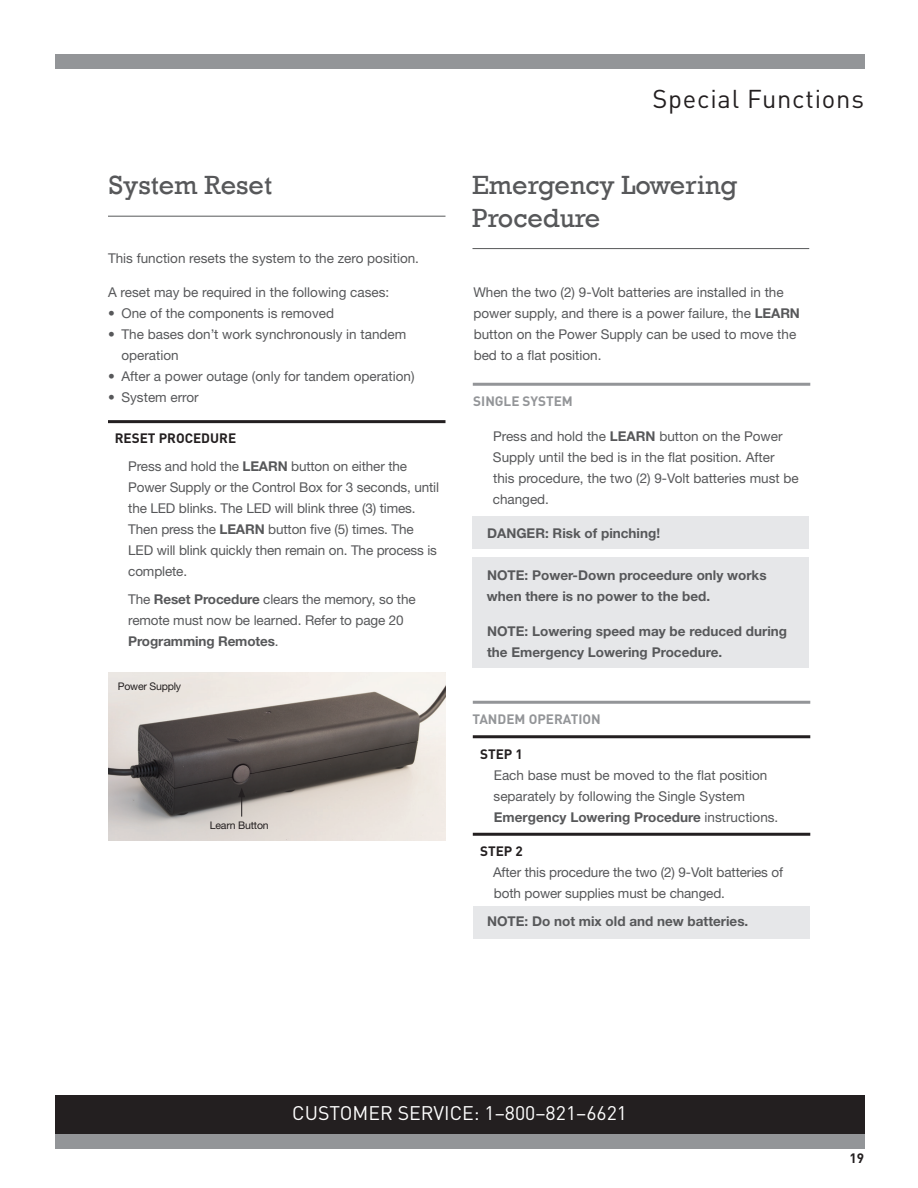
<style>
.page{position:relative;width:918px;height:1188px;background:#fff}
.page>*{position:absolute;margin:0;border:0;box-sizing:border-box;transform-origin:0 0}
.t1{font:27px/32.4px "Rockwell";color:#57585a}
.t2{font:25.5px "DIN";letter-spacing:.03em;color:#231f20}
.t3{font:19.5px "DIN";color:#fff}
.t4{font:13.5px/21px "Helvetica Neue LT Std";color:#57585a}
.t5{font:700 13.5px/21px "Helvetica Neue LT Std";color:#57585a}
.t6{font:700 13.5px "DIN";color:#939598}
.t7{font:700 13.5px "DIN";color:#231f20}
.t8{font:10.5px "Helvetica Neue LT Std";letter-spacing:-.02em;color:#231f20}
.s1{font-weight:700}
</style>
<div class="page">
<div style="left:55px;top:1111px;width:809px;height:38px;background:#939598"></div>
<div style="left:55px;top:1095px;width:809px;height:39px;background:#231f20"></div>
<div style="left:473px;top:906px;width:337px;height:33px;background:#e6e7e9"></div>
<hr style="left:108px;top:420px;width:338px;height:3px;background:#231f20">
<hr style="left:108px;top:216px;width:338px;height:1px;background:#57585a">
<hr style="left:472px;top:248px;width:337px;height:1px;background:#57585a">
<div style="left:472px;top:517px;width:337px;height:32px;background:#e6e7e9"></div>
<div style="left:472px;top:558px;width:337px;height:110px;background:#e6e7e9"></div>
<hr style="left:473px;top:383px;width:337px;height:3px;background:#939598">
<hr style="left:473px;top:701px;width:337px;height:3px;background:#939598">
<hr style="left:473px;top:735px;width:337px;height:3px;background:#231f20">
<hr style="left:473px;top:833px;width:337px;height:3px;background:#231f20">
<img style="left:108px;top:672px;width:338px;height:168px">
<svg style="left:238px;top:788px;width:7px;height:29px"></svg>
<div style="left:55px;top:54px;width:809px;height:15px;background:#939598"></div>
<h2 class="t2" style="left:652px;top:83px;width:213px">Special Functions</h2>
<h1 class="t1" style="left:109px;top:169px;width:165px">System Reset</h1>
<h1 class="t1" style="left:472px;top:169px;width:267px">Emergency Lowering<br>Procedure</h1>
<p class="t4" style="left:108px;top:247px;width:313px">This function resets the system to the zero position.</p>
<p class="t4" style="left:108px;top:282px;width:283px">A reset may be required in the following cases:</p>
<p class="t4" style="left:108px;top:303px;width:228px">• One of the components is removed</p>
<p class="t4" style="left:122px;top:324px;width:286px;text-indent:-14px">• The bases don’t work synchronously in tandem operation</p>
<p class="t4" style="left:108px;top:366px;width:308px">• After a power outage (only for tandem operation)</p>
<p class="t4" style="left:108px;top:387px;width:92px">• System error</p>
<p class="t7" style="left:115px;top:430px;width:123px">RESET PROCEDURE</p>
<p class="t4" style="left:128px;top:456px;width:312px">Press and hold the <span class="s1">LEARN</span> button on either the Power Supply or the Control Box for 3 seconds, until the LED blinks. The LED will blink three (3) times.<br>Then press the <span class="s1">LEARN</span> button five (5) times. The LED will blink quickly then remain on. The process is complete.</p>
<p class="t4" style="left:128px;top:588px;width:289px">The <span class="s1">Reset Procedure</span> clears the memory, so the remote must now be learned. Refer to page 20<br><span class="s1">Programming Remotes</span>.</p>
<p class="t8" style="left:118px;top:680px;width:65px">Power Supply</p>
<p class="t8" style="left:210px;top:819px;width:60px">Learn Button</p>
<p class="t4" style="left:473px;top:281px;width:328px">When the two (2) 9-Volt batteries are installed in the power supply, and there is a power failure, the <span class="s1">LEARN </span>button on the Power Supply can be used to move the bed to a flat position.</p>
<p class="t6" style="left:473px;top:392px;width:101px">SINGLE SYSTEM</p>
<p class="t4" style="left:493px;top:425px;width:307px">Press and hold the <span class="s1">LEARN</span> button on the Power Supply until the bed is in the flat position. After this procedure, the two (2) 9-Volt batteries must be changed.</p>
<p class="t5" style="left:487px;top:522px;width:174px">DANGER: Risk of pinching!</p>
<p class="t5" style="left:487px;top:564px;width:281px">NOTE: Power-Down proceedure only works when there is no power to the bed.</p>
<p class="t5" style="left:487px;top:620px;width:301px">NOTE: Lowering speed may be reduced during the Emergency Lowering Procedure.</p>
<p class="t6" style="left:472px;top:710px;width:130px">TANDEM OPERATION</p>
<p class="t7" style="left:480px;top:745px;width:44px">STEP 1</p>
<p class="t4" style="left:494px;top:764px;width:286px">Each base must be moved to the flat position separately by following the Single System<br><span class="s1">Emergency Lowering Procedure</span> instructions.</p>
<p class="t7" style="left:480px;top:842px;width:44px">STEP 2</p>
<p class="t4" style="left:493px;top:862px;width:292px">After this procedure the two (2) 9-Volt batteries of both power supplies must be changed.</p>
<p class="t5" style="left:487px;top:910px;width:263px">NOTE: Do not mix old and new batteries.</p>
<h3 class="t3" style="left:292px;top:1101px;width:336px">CUSTOMER SERVICE: 1–800–821–6621</h3>
<p class="t7" style="left:849px;top:1149px;width:16px">19</p>
</div>
